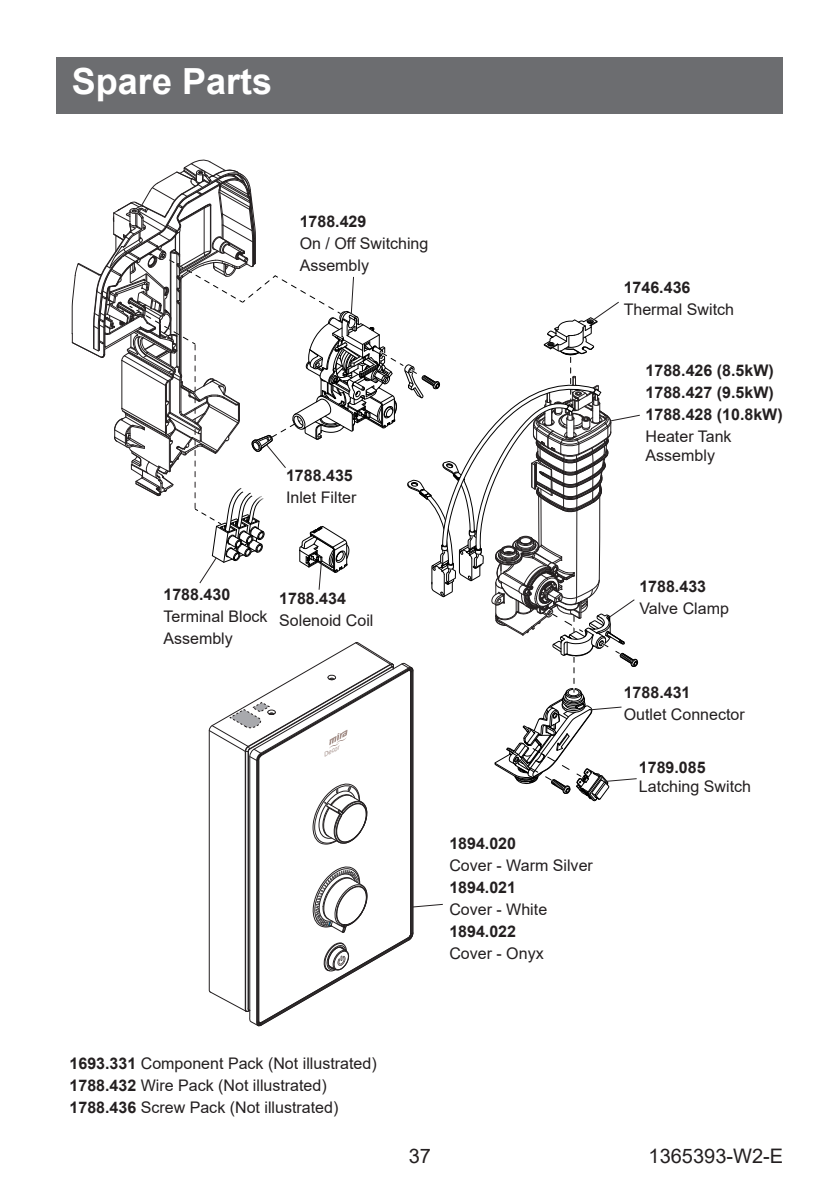
<style>
.page{position:relative;width:840px;height:1191px;background:#fff}
.page>*{position:absolute;margin:0;border:0;box-sizing:border-box;transform-origin:0 0}
.Heading_1{font:700 36px "Arial";color:#fff}
.t1{font:20px "Arial";color:#231f20}
.Parts_List{font:16px/19.2px "Arial";color:#231f20}
.t2{font:700 16px "Arial";color:#231f20}
.t3{font:italic 5.6px "Arial";color:#a4908a;scale:1.16 1}
.s1{font-weight:700}
</style>
<div class="page">
<div style="left:57px;top:57px;width:725px;height:56px;background:#6c6d70"></div>
<svg style="left:71px;top:159px;width:569px;height:867px"></svg>
<p class="Heading_1" style="left:72px;top:56px;width:202px">Spare Parts</p>
<p class="t2" style="left:299px;top:210px;width:68px">1788.429</p>
<p class="Parts_List" style="left:299px;top:234px;width:130px">On / Off Switching</p>
<p class="Parts_List" style="left:299px;top:256px;width:71px">Assembly</p>
<p class="t2" style="left:286px;top:464px;width:68px">1788.435</p>
<p class="Parts_List" style="left:286px;top:488px;width:72px">Inlet Filter</p>
<p class="t2" style="left:163px;top:583px;width:68px">1788.430</p>
<p class="Parts_List" style="left:163px;top:607px;width:106px">Terminal Block</p>
<p class="Parts_List" style="left:163px;top:629px;width:71px">Assembly</p>
<p class="t2" style="left:279px;top:587px;width:68px">1788.434</p>
<p class="Parts_List" style="left:279px;top:611px;width:96px">Solenoid Coil</p>
<p class="t3" style="left:321px;top:752px;width:17px;rotate:-30deg">Decor</p>
<p class="t2" style="left:449px;top:832px;width:68px">1894.020</p>
<p class="Parts_List" style="left:449px;top:855px;width:145px">Cover - Warm Silver</p>
<p class="t2" style="left:449px;top:876px;width:68px">1894.021</p>
<p class="Parts_List" style="left:449px;top:899px;width:99px">Cover - White</p>
<p class="t2" style="left:449px;top:920px;width:68px">1894.022</p>
<p class="Parts_List" style="left:449px;top:943px;width:96px">Cover - Onyx</p>
<p class="t2" style="left:623px;top:276px;width:68px">1746.436</p>
<p class="Parts_List" style="left:623px;top:299px;width:112px">Thermal Switch</p>
<p class="t2" style="left:645px;top:359px;width:130px">1788.426 (8.5kW)</p>
<p class="t2" style="left:645px;top:381px;width:130px">1788.427 (9.5kW)</p>
<p class="t2" style="left:645px;top:403px;width:138px">1788.428 (10.8kW)</p>
<p class="Parts_List" style="left:645px;top:427px;width:87px">Heater Tank<br>Assembly</p>
<p class="t2" style="left:639px;top:575px;width:68px">1788.433</p>
<p class="Parts_List" style="left:639px;top:598px;width:91px">Valve Clamp</p>
<p class="t2" style="left:623px;top:681px;width:68px">1788.431</p>
<p class="Parts_List" style="left:623px;top:705px;width:122px">Outlet Connector</p>
<p class="t2" style="left:638px;top:756px;width:68px">1789.085</p>
<p class="Parts_List" style="left:638px;top:776px;width:114px">Latching Switch</p>
<p class="Parts_List" style="left:69px;top:1053px;width:308px"><span class="s1">1693.331</span> Component Pack (Not illustrated)</p>
<p class="Parts_List" style="left:69px;top:1075px;width:258px"><span class="s1">1788.432</span> Wire Pack (Not illustrated)</p>
<p class="Parts_List" style="left:69px;top:1097px;width:270px"><span class="s1">1788.436</span> Screw Pack (Not illustrated)</p>
<p class="t1" style="left:408px;top:1142px;width:24px">37</p>
<p class="t1" style="left:648px;top:1142px;width:136px">1365393-W2-E</p>
</div>
